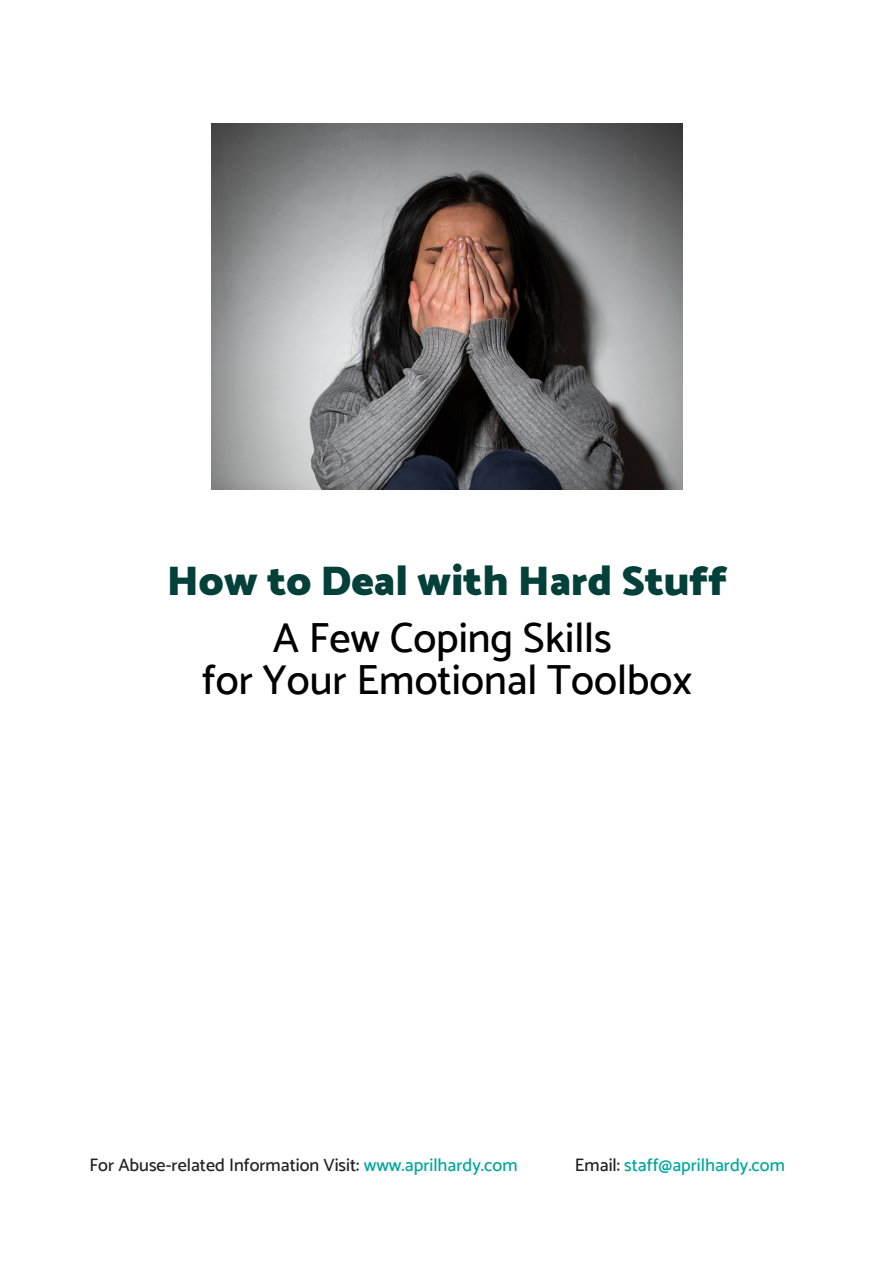
<style>
.page{position:relative;width:894px;height:1264px;background:#fff}
.page>*{position:absolute;margin:0;border:0;box-sizing:border-box;transform-origin:0 0}
.t1{font:500 42px/41.7px "Catamaran";color:#000;text-align:center}
.t2{font:900 42px "Catamaran";color:#024039}
.t3{font:500 18px "Catamaran";color:#222}
.t4{font:500 18px "Catamaran";color:#00a79d}
.s1{color:#00a79d}
.s2{color:#222}
</style>
<div class="page">
<img style="left:211px;top:123px;width:471px;height:366px">
<h1 class="t2" style="left:167px;top:549px;width:562px">How to Deal with Hard Stuff</h1>
<h1 class="t1" style="left:202px;top:616px;width:491px">A Few Coping Skills<br>for Your Emotional Toolbox</h1>
<p class="t3" style="left:89px;top:1153px;width:429px">For Abuse-related Information Visit: <span class="s1">www.aprilhardy.com</span></p>
<p class="t4" style="left:574px;top:1153px;width:211px"><span class="s2">Email:</span> staff@aprilhardy.com</p>
</div>
